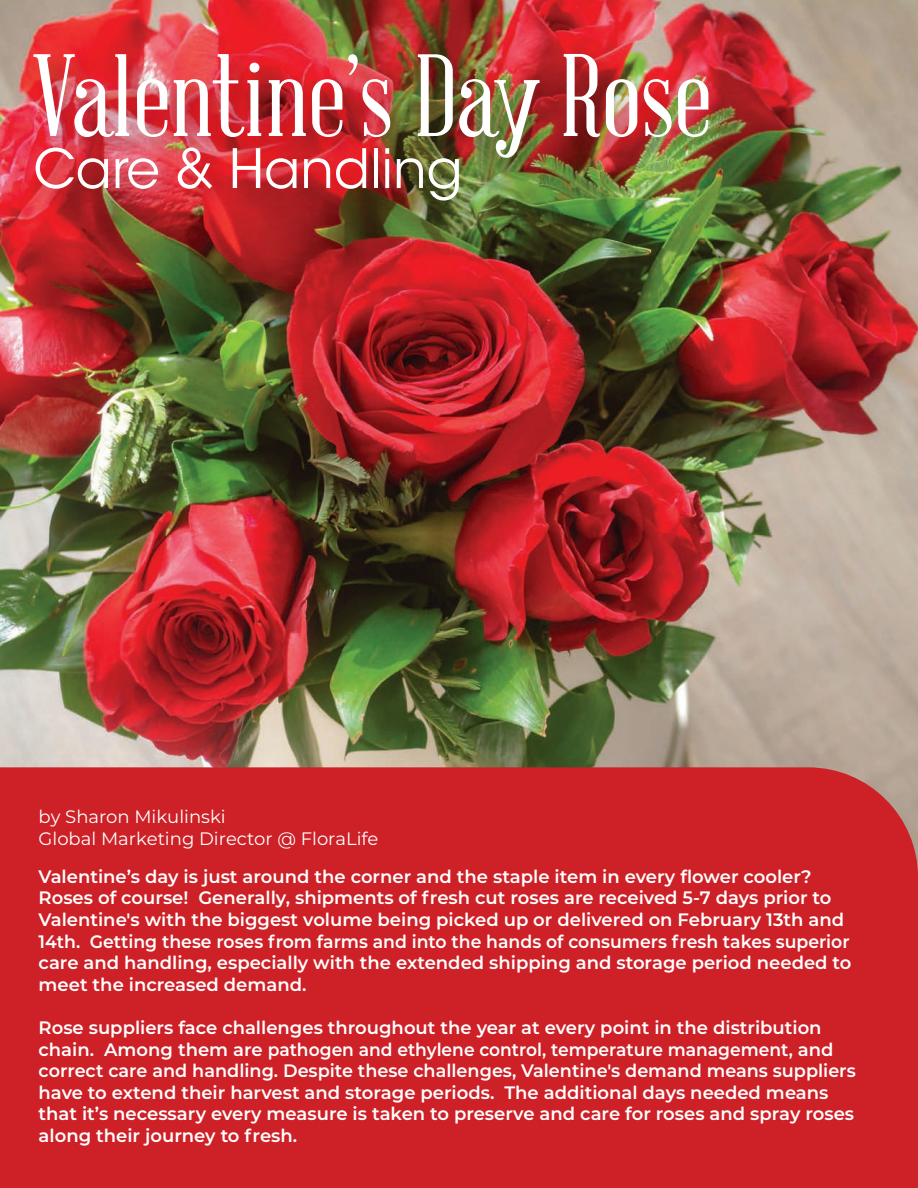
<style>
.page{position:relative;width:918px;height:1188px;background:#fff}
.page>*{position:absolute;margin:0;border:0;box-sizing:border-box;transform-origin:0 0}
.t1{font:53.85px "ITC Avant Garde Std";color:#fff}
.t2{font:600 18px/21.6px "Montserrat";color:#fff}
.t3{font:18px/21.6px "Montserrat";color:#fff}
</style>
<div class="page">
<img style="left:0;top:0;width:918px;height:767px">
<div style="left:0;top:767px;width:918px;height:421px;background:#cd2027"></div>
<img style="left:21px;top:42px;width:81px;height:88px">
<img style="left:102px;top:42px;width:62px;height:24px">
<img style="left:33px;top:54px;width:96px;height:76px">
<img style="left:124px;top:66px;width:36px;height:64px">
<svg style="left:137px;top:79px;width:23px;height:51px"></svg>
<img style="left:160px;top:66px;width:14px;height:64px">
<img style="left:200px;top:42px;width:78px;height:12px">
<img style="left:234px;top:50px;width:62px;height:16px">
<svg style="left:174px;top:54px;width:87px;height:76px"></svg>
<img style="left:256px;top:66px;width:44px;height:64px">
<svg style="left:269px;top:79px;width:31px;height:51px"></svg>
<img style="left:300px;top:66px;width:48px;height:64px">
<svg style="left:312px;top:79px;width:30px;height:51px"></svg>
<img style="left:336px;top:42px;width:56px;height:68px">
<img style="left:391px;top:66px;width:14px;height:64px">
<svg style="left:348px;top:54px;width:43px;height:76px"></svg>
<img style="left:405px;top:42px;width:81px;height:88px">
<svg style="left:418px;top:54px;width:35px;height:76px"></svg>
<img style="left:447px;top:66px;width:85px;height:64px">
<img style="left:482px;top:68px;width:91px;height:124px">
<img style="left:459px;top:79px;width:81px;height:79px">
<img style="left:550px;top:40px;width:83px;height:131px">
<svg style="left:564px;top:54px;width:36px;height:83px"></svg>
<img style="left:592px;top:66px;width:40px;height:105px">
<svg style="left:606px;top:79px;width:26px;height:58px"></svg>
<img style="left:632px;top:66px;width:34px;height:105px">
<svg style="left:644px;top:79px;width:22px;height:58px"></svg>
<img style="left:666px;top:66px;width:76px;height:105px">
<svg style="left:678px;top:79px;width:30px;height:58px"></svg>
<img style="left:21px;top:130px;width:475px;height:107px">
<p class="t1" style="left:33px;top:136px;width:431px">Care &amp; Handling</p>
<p class="t3" style="left:39px;top:805px;width:341px">by Sharon Mikulinski<br>Global Marketing Director @ FloraLife</p>
<p class="t2" style="left:39px;top:865px;width:814px">Valentine’s day is just around the corner and the staple item in every flower cooler?<br>Roses of course! Generally, shipments of fresh cut roses are received 5-7 days prior to Valentine's with the biggest volume being picked up or delivered on February 13th and 14th. Getting these roses from farms and into the hands of consumers fresh takes superior care and handling, especially with the extended shipping and storage period needed to meet the increased demand.</p>
<p class="t2" style="left:39px;top:1016px;width:819px">Rose suppliers face challenges throughout the year at every point in the distribution chain. Among them are pathogen and ethylene control, temperature management, and correct care and handling. Despite these challenges, Valentine's demand means suppliers have to extend their harvest and storage periods. The additional days needed means that it’s necessary every measure is taken to preserve and care for roses and spray roses along their journey to fresh.</p>
</div>
